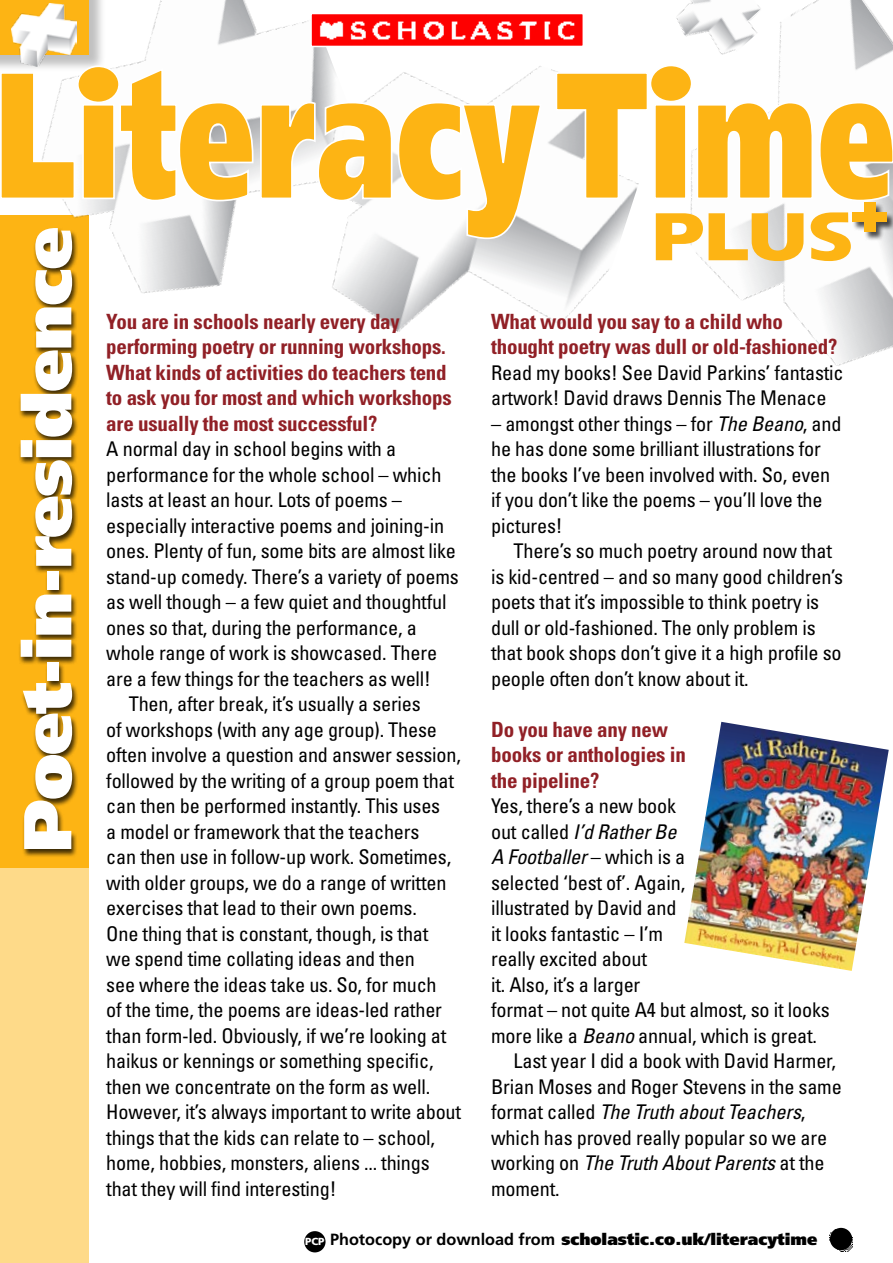
<style>
.page{position:relative;width:893px;height:1263px;background:#fff}
.page>*{position:absolute;margin:0;border:0;box-sizing:border-box;transform-origin:0 0}
.t1{font:900 67.5px "Frutiger";letter-spacing:-.02em;color:#fff}
.t2{font:700 condensed 21px/25.5px "Univers";letter-spacing:-.01em;color:#912026}
.t3{font:condensed 20.25px/25.5px "Univers";letter-spacing:-.01em;color:#000}
.t4{font:italic condensed 20.25px "Univers";letter-spacing:-.01em;color:#000}
.t5{font:900 16.2px "Frutiger";color:#000}
.s1{font-style:italic}
.s2{font-style:normal}
.s3{font-size:10.2px;color:#fff}
.s4{font-weight:700}
</style>
<div class="page">
<div style="left:0;top:523px;width:88px;height:740px;background:#feda89"></div>
<div style="left:0;top:215px;width:88px;height:652px;background:#fdb414"></div>
<img style="left:0;top:0;width:281px;height:294px">
<img style="left:281px;top:20px;width:334px;height:312px">
<img style="left:615px;top:0;width:278px;height:366px">
<img style="left:313px;top:16px;width:268px;height:28px">
<div style="left:310px;top:13px;width:274px;height:34px;border:2px solid #fff"></div>
<img style="left:829px;top:1229px;width:23px;height:22px">
<div style="left:304px;top:1231px;width:22px;height:21px;background:#000;border-radius:50%"></div>
<div style="left:18px;top:228px;width:95px;height:730px;background:#000;opacity:.75"></div>
<img style="left:684px;top:722px;width:205px;height:249px">
<svg style="left:656px;top:240px;width:195px;height:21px"></svg>
<div style="left:852px;top:202px;width:41px;height:45px;background:#000;opacity:.7"></div>
<svg style="left:648px;top:63px;width:46px;height:4px"></svg>
<svg style="left:75px;top:64px;width:47px;height:3px"></svg>
<svg style="left:0;top:67px;width:893px;height:173px"></svg>
<h1 class="t1" style="left:6px;top:852px;width:627px;rotate:-90deg">Poet-in-residence</h1>
<p class="t2" style="left:106px;top:308px;width:347px">You are in schools nearly every day performing poetry or running workshops.<br>What kinds of activities do teachers tend to ask you for most and which workshops are usually the most successful?</p>
<p class="t3" style="left:106px;top:436px;width:291px">A normal day in school begins with a</p>
<p class="t3" style="left:106px;top:461px;width:337px">performance for the whole school – which</p>
<p class="t3" style="left:106px;top:487px;width:297px">lasts at least an hour. Lots of poems –</p>
<p class="t3" style="left:106px;top:512px;width:339px">especially interactive poems and joining-in</p>
<p class="t3" style="left:106px;top:538px;width:351px">ones. Plenty of fun, some bits are almost like</p>
<p class="t3" style="left:106px;top:563px;width:354px">stand-up comedy. There’s a variety of poems</p>
<p class="t3" style="left:106px;top:589px;width:342px">as well though – a few quiet and thoughtful</p>
<p class="t3" style="left:106px;top:614px;width:312px">ones so that, during the performance, a</p>
<p class="t3" style="left:106px;top:640px;width:332px">whole range of work is showcased. There</p>
<p class="t3" style="left:106px;top:665px;width:326px">are a few things for the teachers as well!</p>
<p class="t3" style="left:129px;top:691px;width:293px">Then, after break, it’s usually a series</p>
<p class="t3" style="left:106px;top:716px;width:332px">of workshops (with any age group). These</p>
<p class="t3" style="left:106px;top:742px;width:356px">often involve a question and answer session,</p>
<p class="t3" style="left:106px;top:767px;width:349px">followed by the writing of a group poem that</p>
<p class="t3" style="left:106px;top:793px;width:335px">can then be performed instantly. This uses</p>
<p class="t3" style="left:106px;top:818px;width:315px">a model or framework that the teachers</p>
<p class="t3" style="left:106px;top:844px;width:346px">can then use in follow-up work. Sometimes,</p>
<p class="t3" style="left:106px;top:869px;width:342px">with older groups, we do a range of written</p>
<p class="t3" style="left:106px;top:895px;width:312px">exercises that lead to their own poems.</p>
<p class="t3" style="left:106px;top:920px;width:324px">One thing that is constant, though, is that</p>
<p class="t3" style="left:106px;top:946px;width:310px">we spend time collating ideas and then</p>
<p class="t3" style="left:106px;top:971px;width:332px">see where the ideas take us. So, for much</p>
<p class="t3" style="left:106px;top:997px;width:337px">of the time, the poems are ideas-led rather</p>
<p class="t3" style="left:106px;top:1022px;width:342px">than form-led. Obviously, if we’re looking at</p>
<p class="t3" style="left:106px;top:1048px;width:329px">haikus or kennings or something specific,</p>
<p class="t3" style="left:106px;top:1073px;width:325px">then we concentrate on the form as well.</p>
<p class="t3" style="left:106px;top:1099px;width:356px">However, it’s always important to write about</p>
<p class="t3" style="left:106px;top:1124px;width:330px">things that the kids can relate to – school,</p>
<p class="t3" style="left:106px;top:1150px;width:325px">home, hobbies, monsters, aliens ... things</p>
<p class="t3" style="left:106px;top:1175px;width:232px">that they will find interesting!</p>
<p class="t2" style="left:491px;top:308px;width:348px">What would you say to a child who thought poetry was dull or old-fashioned?</p>
<p class="t3" style="left:491px;top:359px;width:354px">Read my books! See David Parkins’ fantastic artwork! David draws Dennis The Menace</p>
<p class="t3" style="left:491px;top:410px;width:352px">– amongst other things – for <span class="s1">The Beano</span>, and he has done some brilliant illustrations for the books I’ve been involved with. So, even if you don’t like the poems – you’ll love the pictures!</p>
<p class="t3" style="left:491px;top:538px;width:353px;text-indent:22px">There’s so much poetry around now that is kid-centred – and so many good children’s poets that it’s impossible to think poetry is dull or old-fashioned. The only problem is that book shops don’t give it a high profile so people often don’t know about it.</p>
<p class="t2" style="left:491px;top:716px;width:196px">Do you have any new books or anthologies in the pipeline?</p>
<p class="t3" style="left:491px;top:793px;width:186px">Yes, there’s a new book</p>
<p class="t4" style="left:491px;top:819px;width:187px"><span class="s2">out called</span> I’d Rather Be</p>
<p class="t4" style="left:491px;top:844px;width:196px">A Footballer <span class="s2">– which is a</span></p>
<p class="t3" style="left:491px;top:869px;width:196px">selected ‘best of’. Again,</p>
<p class="t3" style="left:491px;top:895px;width:187px">illustrated by David and</p>
<p class="t3" style="left:491px;top:920px;width:173px">it looks fantastic – I’m</p>
<p class="t3" style="left:491px;top:946px;width:157px">really excited about</p>
<p class="t3" style="left:491px;top:971px;width:151px">it. Also, it’s a larger</p>
<p class="t3" style="left:491px;top:997px;width:340px">format – not quite A4 but almost, so it looks</p>
<p class="t3" style="left:491px;top:1022px;width:327px">more like a <span class="s1">Beano</span> annual, which is great.</p>
<p class="t3" style="left:514px;top:1048px;width:324px">Last year I did a book with David Harmer,</p>
<p class="t3" style="left:491px;top:1073px;width:352px">Brian Moses and Roger Stevens in the same</p>
<p class="t4" style="left:491px;top:1099px;width:316px"><span class="s2">format called</span> The Truth about Teachers<span class="s2">,</span></p>
<p class="t3" style="left:491px;top:1124px;width:338px">which has proved really popular so we are</p>
<p class="t4" style="left:491px;top:1150px;width:335px"><span class="s2">working on</span> The Truth About Parents <span class="s2">at the</span></p>
<p class="t3" style="left:491px;top:1175px;width:70px">moment.</p>
<p class="t5" style="left:305px;top:1230px;width:514px"><span class="s3">PCP</span> <span class="s4">Photocopy or download from</span> scholastic.co.uk/literacytime</p>
</div>
